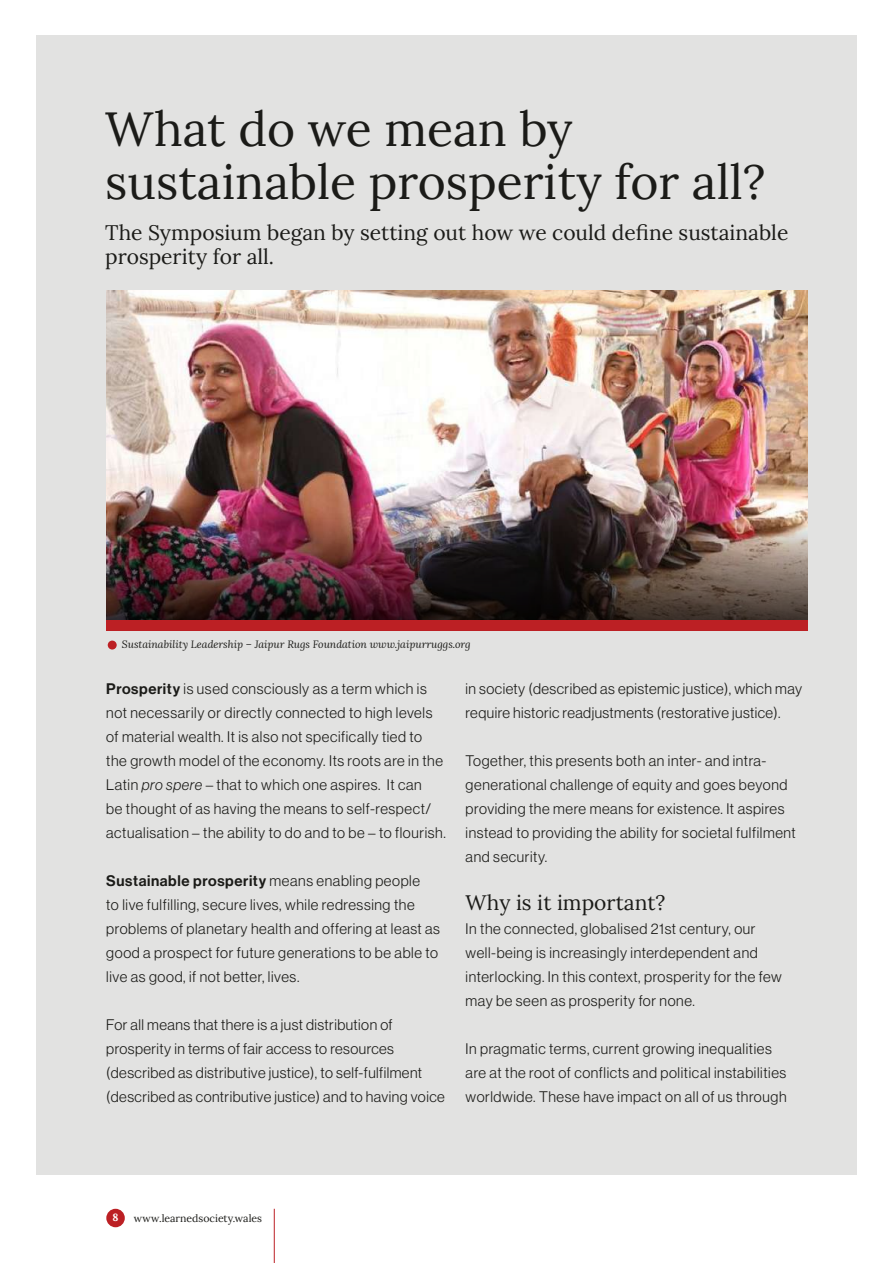
<style>
.page{position:relative;width:893px;height:1263px;background:#fff}
.page>*{position:absolute;margin:0;border:0;box-sizing:border-box;transform-origin:0 0}
.t1{font:48px/52.5px "Lora";color:#1b1b18}
.t2{font:21px/24px "Lora";color:#1b1b18}
.t3{font:15px/24px "N Haas Grotesk DS Pro 45 Lt";letter-spacing:.04em;color:#1b1b18}
.t4{font:15px "N Haas Grotesk DS Pro 65 Md";letter-spacing:.04em;color:#1b1b18}
.t5{font:italic 10.5px "Lora";color:#1b1b18}
.t6{font:10.5px "Lora";color:#1b1b18}
.t7{font:700 10.5px "Lora";color:#fff}
.s1{font-family:"N Haas Grotesk DS Pro 65 Md"}
.s2{font-family:"N Haas Grotesk DS Pro 46 Lt It"}
.s3{font-family:"N Haas Grotesk DS Pro 45 Lt"}
</style>
<div class="page">
<div style="left:106px;top:1209px;width:19px;height:18px;background:#bc2024;border-radius:50%"></div>
<hr style="left:274px;top:1209px;width:1px;height:54px;background:#bc2024">
<div style="left:36px;top:36px;width:821px;height:1139px;background:#e2e2e1"></div>
<img style="left:106px;top:290px;width:702px;height:227px">
<div style="left:106px;top:620px;width:702px;height:10px;background:#bc2024"></div>
<img style="left:106px;top:517px;width:702px;height:103px">
<div style="left:108px;top:641px;width:9px;height:8px;background:#bc2024;border-radius:50%"></div>
<h1 class="t1" style="left:105px;top:100px;width:662px">What do we mean by sustainable prosperity for all?</h1>
<h2 class="t2" style="left:105px;top:219px;width:685px">The Symposium began by setting out how we could define sustainable prosperity for all.</h2>
<p class="t5" style="left:122px;top:637px;width:350px">Sustainability Leadership – Jaipur Rugs Foundation www.jaipurruggs.org</p>
<p class="t3" style="left:106px;top:677px;width:341px"><span class="s1">Prosperity</span> is used consciously as a term which is not necessarily or directly connected to high levels of material wealth. It is also not specifically tied to the growth model of the economy. Its roots are in the Latin <span class="s2">pro spere</span> – that to which one aspires. It can<br>be thought of as having the means to self-respect/ actualisation – the ability to do and to be – to flourish.</p>
<p class="t4" style="left:106px;top:872px;width:315px">Sustainable prosperity <span class="s3">means enabling people</span></p>
<p class="t3" style="left:106px;top:893px;width:335px">to live fulfilling, secure lives, while redressing the problems of planetary health and offering at least as good a prospect for future generations to be able to live as good, if not better, lives.</p>
<p class="t3" style="left:106px;top:1013px;width:340px">For all means that there is a just distribution of prosperity in terms of fair access to resources (described as distributive justice), to self-fulfilment (described as contributive justice) and to having voice</p>
<p class="t3" style="left:466px;top:677px;width:338px">in society (described as epistemic justice), which may require historic readjustments (restorative justice).</p>
<p class="t3" style="left:466px;top:749px;width:332px">Together, this presents both an inter- and intra&shy;generational challenge of equity and goes beyond providing the mere means for existence. It aspires instead to providing the ability for societal fulfilment and security.</p>
<h2 class="t2" style="left:466px;top:889px;width:201px">Why is it important?</h2>
<p class="t3" style="left:466px;top:917px;width:318px">In the connected, globalised 21st century, our well-being is increasingly interdependent and interlocking. In this context, prosperity for the few may be seen as prosperity for none.</p>
<p class="t3" style="left:466px;top:1037px;width:322px">In pragmatic terms, current growing inequalities are at the root of conflicts and political instabilities worldwide. These have impact on all of us through</p>
<p class="t7" style="left:113px;top:1209px;width:8px">8</p>
<p class="t6" style="left:134px;top:1210px;width:130px">www.learnedsociety.wales</p>
</div>
